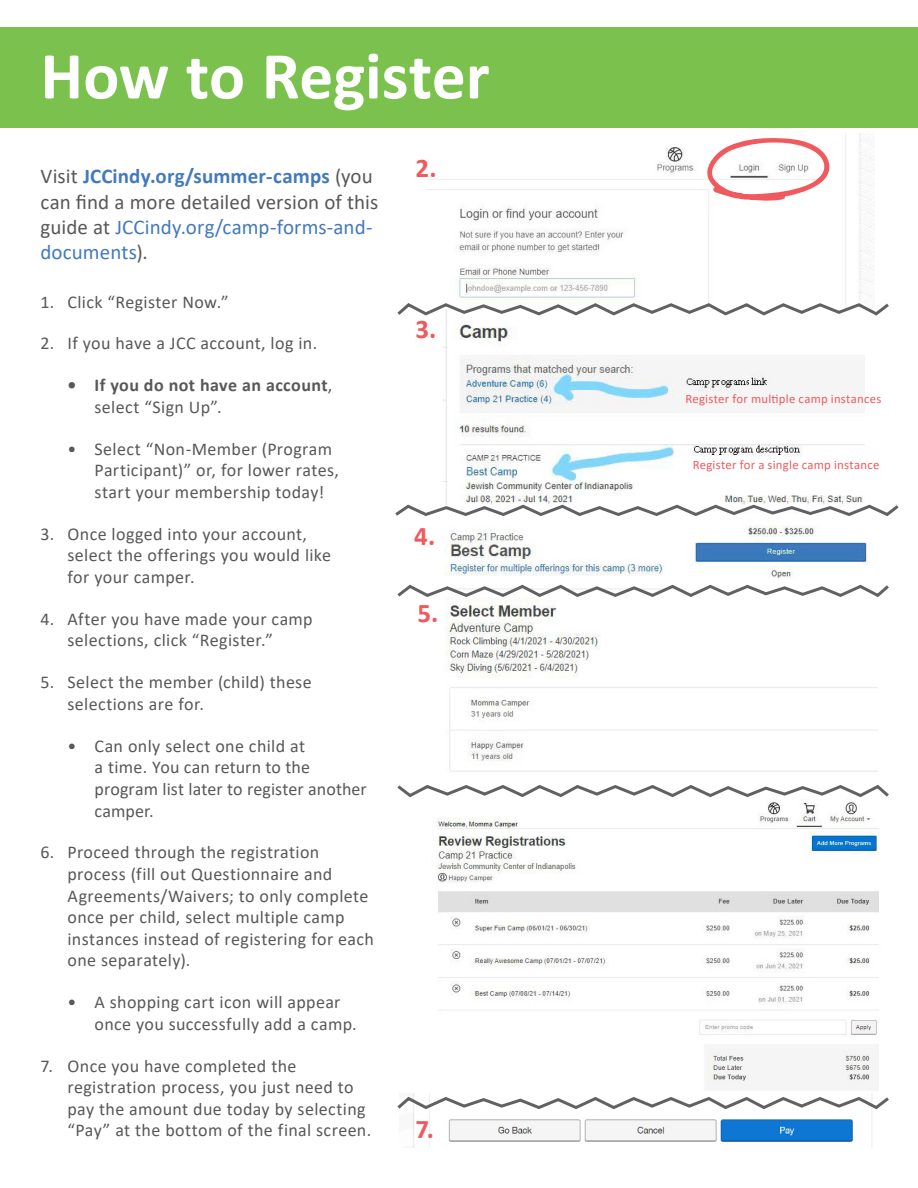
<style>
.page{position:relative;width:918px;height:1188px;background:#fff}
.page>*{position:absolute;margin:0;border:0;box-sizing:border-box;transform-origin:0 0}
.t1{font:700 67.5px "Calibri";letter-spacing:-.005em;color:#fff}
.t2{font:700 27px "Calibri";color:#f05a5e}
.t3{font:21px/25.2px "Calibri";letter-spacing:.005em;color:#57585a}
.t4{font:18px/21.6px "Calibri";letter-spacing:.02em;color:#57585a}
.t5{font:700 18px/21.6px "Calibri";letter-spacing:.02em;color:#57585a}
.t6{font:12.75px "Calibri";letter-spacing:.02em;color:#f05a5e}
.s1{font-weight:700;color:#4379bd}
.s2{color:#4379bd}
.s3{font-weight:400}
</style>
<div class="page">
<div style="left:0;top:27px;width:918px;height:101px;background:#7ac24d"></div>
<img style="left:413px;top:802px;width:466px;height:292px">
<img style="left:412px;top:1112px;width:460px;height:36px">
<img style="left:445px;top:600px;width:433px;height:172px">
<img style="left:443px;top:318px;width:422px;height:184px">
<svg style="left:397px;top:784px;width:492px;height:14px"></svg>
<img style="left:428px;top:134px;width:446px;height:167px">
<svg style="left:696px;top:136px;width:136px;height:66px"></svg>
<svg style="left:397px;top:301px;width:492px;height:17px"></svg>
<svg style="left:397px;top:1094px;width:492px;height:18px"></svg>
<img style="left:444px;top:529px;width:219px;height:47px">
<img style="left:695px;top:525px;width:174px;height:53px">
<svg style="left:397px;top:584px;width:492px;height:16px"></svg>
<svg style="left:395px;top:502px;width:504px;height:15px"></svg>
<h1 class="t1" style="left:40px;top:49px;width:451px">How to Register</h1>
<p class="t3" style="left:40px;top:165px;width:339px">Visit <span class="s1">JCCindy.org/summer-camps</span> (you can find a more detailed version of this guide at <span class="s2">JCCindy.org/camp-forms-and&shy;documents</span>).</p>
<p class="t4" style="left:40px;top:292px;width:190px">1. Click “Register Now.”</p>
<p class="t4" style="left:40px;top:334px;width:278px">2. If you have a JCC account, log in.</p>
<p class="t5" style="left:94px;top:376px;width:239px;text-indent:-27px">• If you do not have an account<span class="s3">, select “Sign Up”.</span></p>
<p class="t4" style="left:94px;top:439px;width:246px;text-indent:-27px">• Select “Non-Member (Program<br>Participant)” or, for lower rates, start your membership today!</p>
<p class="t4" style="left:68px;top:524px;width:265px;text-indent:-27px">3. Once logged into your account, select the offerings you would like for your camper.</p>
<p class="t4" style="left:68px;top:609px;width:247px;text-indent:-27px">4. After you have made your camp selections, click “Register.”</p>
<p class="t4" style="left:68px;top:673px;width:246px;text-indent:-27px">5. Select the member (child) these selections are for.</p>
<p class="t4" style="left:94px;top:736px;width:274px;text-indent:-27px">• Can only select one child at<br>a time. You can return to the program list later to register another camper.</p>
<p class="t4" style="left:68px;top:843px;width:308px;text-indent:-27px">6. Proceed through the registration process (fill out Questionnaire and Agreements/Waivers; to only complete once per child, select multiple camp instances instead of registering for each one separately).</p>
<p class="t4" style="left:94px;top:993px;width:264px;text-indent:-27px">• A shopping cart icon will appear once you successfully add a camp.</p>
<p class="t4" style="left:68px;top:1056px;width:305px;text-indent:-27px">7. Once you have completed the registration process, you just need to pay the amount due today by selecting “Pay” at the bottom of the final screen.</p>
<h2 class="t2" style="left:415px;top:158px;width:23px">2.</h2>
<h2 class="t2" style="left:415px;top:318px;width:22px">3.</h2>
<h2 class="t2" style="left:414px;top:526px;width:23px">4.</h2>
<h2 class="t2" style="left:417px;top:603px;width:22px">5.</h2>
<h2 class="t2" style="left:415px;top:1118px;width:20px">7.</h2>
<p class="t6" style="left:685px;top:390px;width:198px">Register for multiple camp instances</p>
<p class="t6" style="left:693px;top:460px;width:188px">Register for a single camp instance</p>
</div>
